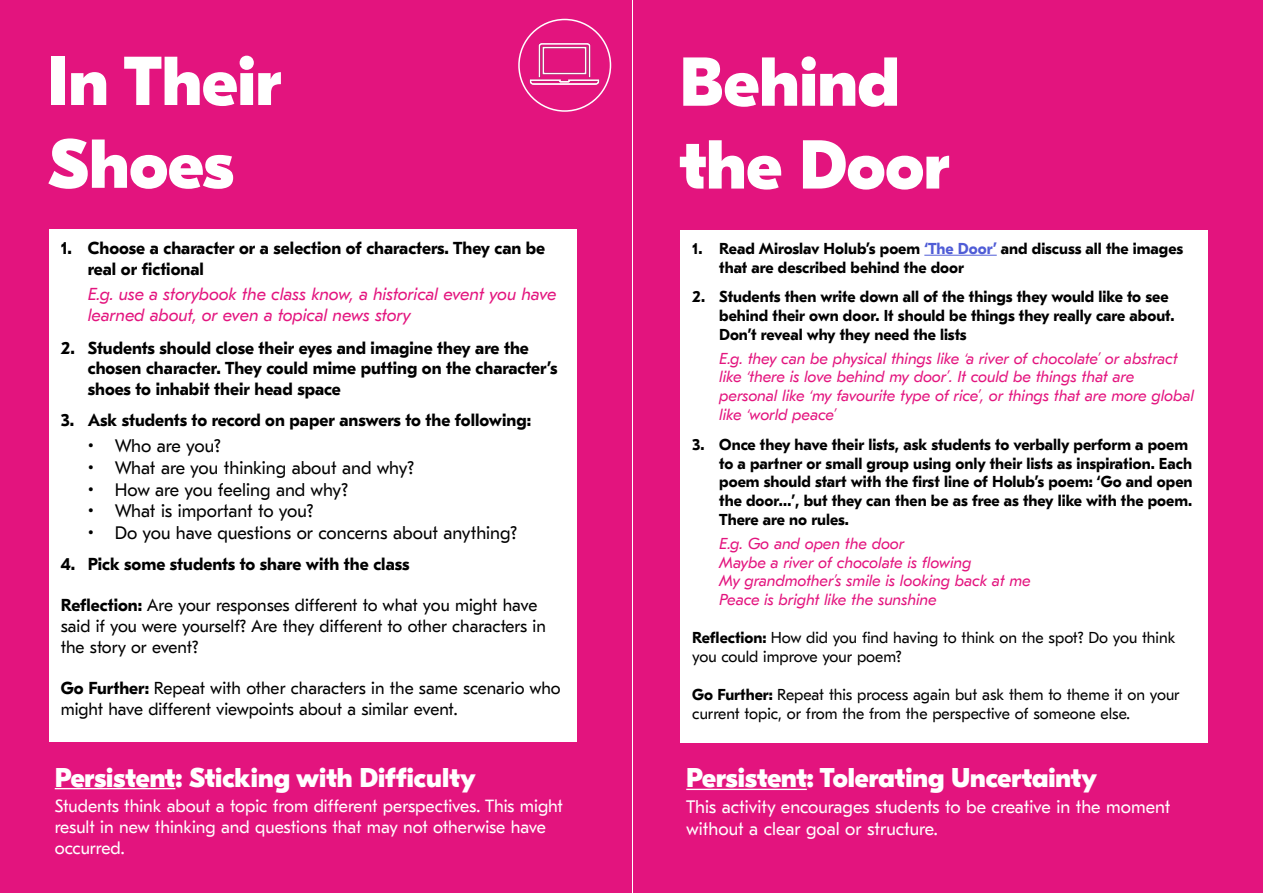
<style>
.page{position:relative;width:1263px;height:893px;background:#fff}
.page>*{position:absolute;margin:0;border:0;box-sizing:border-box;transform-origin:0 0}
.t1{font:800 69px/82.8px "GT Eesti Display";color:#fff}
.t2{font:800 27px "GT Eesti Display";color:#fff}
.t3{font:18px "GT Eesti Text";color:#000}
.t4{font:18px/21.6px "GT Eesti Text";color:#fff}
.t5{font:17.55px/21px "GT Eesti Text";color:#fff}
.t6{font:700 17.25px/20.7px "GT Eesti Text";color:#000}
.t7{font:17.25px/20.7px "GT Eesti Text";color:#000}
.t8{font:italic 17.25px/20.7px "GT Eesti Text";color:#e3147e}
.t9{font:700 15.75px/18.9px "GT Eesti Text";color:#000}
.t10{font:italic 15.75px/18.9px "GT Eesti Text";color:#e3147e}
.t11{font:15.75px/18.9px "GT Eesti Text";color:#000}
.s1{font-weight:700}
.s2{color:#4f5cd6}
</style>
<div class="page">
<div style="left:0;top:0;width:631px;height:893px;background:#e3147e"></div>
<div style="left:49px;top:229px;width:528px;height:513px;background:#fff"></div>
<hr style="left:55px;top:788px;width:120px;height:1px;background:#fff">
<div style="left:633px;top:0;width:630px;height:893px;background:#e3147e"></div>
<div style="left:680px;top:230px;width:528px;height:512px;background:#fff"></div>
<hr style="left:924px;top:255px;width:73px;height:1px;background:#4f5cd6">
<hr style="left:686px;top:789px;width:121px;height:1px;background:#fff">
<img style="left:529px;top:27px;width:71px;height:72px">
<div style="left:518px;top:19px;width:93px;height:93px;border:2px solid #fff;border-radius:50%"></div>
<h1 class="t1" style="left:48px;top:41px;width:235px">In Their<br>Shoes</h1>
<p class="t6" style="left:88px;top:239px;width:459px;text-indent:-27px">1. Choose a character or a selection of characters. They can be real or fictional</p>
<p class="t8" style="left:88px;top:284px;width:470px">E.g. use a storybook the class know, a historical event you have learned about, or even a topical news story</p>
<p class="t6" style="left:88px;top:338px;width:471px;text-indent:-27px">2. Students should close their eyes and imagine they are the chosen character. They could mime putting on the character’s shoes to inhabit their head space</p>
<p class="t6" style="left:61px;top:410px;width:472px">3. Ask students to record on paper answers to the following:</p>
<p class="t3" style="left:88px;top:436px;width:135px">• Who are you?</p>
<p class="t3" style="left:88px;top:458px;width:328px">• What are you thinking about and why?</p>
<p class="t3" style="left:88px;top:479px;width:262px">• How are you feeling and why?</p>
<p class="t3" style="left:88px;top:501px;width:227px">• What is important to you?</p>
<p class="t3" style="left:88px;top:523px;width:431px">• Do you have questions or concerns about anything?</p>
<p class="t6" style="left:61px;top:554px;width:350px">4. Pick some students to share with the class</p>
<p class="t7" style="left:61px;top:595px;width:487px"><span class="s1">Reflection:</span> Are your responses different to what you might have said if you were yourself? Are they different to other characters in the story or event?</p>
<p class="t7" style="left:61px;top:678px;width:501px"><span class="s1">Go Further:</span> Repeat with other characters in the same scenario who might have different viewpoints about a similar event.</p>
<h2 class="t2" style="left:55px;top:762px;width:423px">Persistent: Sticking with Difficulty</h2>
<p class="t5" style="left:55px;top:796px;width:510px">Students think about a topic from different perspectives. This might result in new thinking and questions that may not otherwise have occurred.</p>
<h1 class="t1" style="left:679px;top:42px;width:271px">Behind the Door</h1>
<p class="t9" style="left:719px;top:240px;width:465px;text-indent:-27px">1. Read Miroslav Holub’s poem <span class="s2">‘The Door’</span> and discuss all the images that are described behind the door</p>
<p class="t9" style="left:719px;top:288px;width:457px;text-indent:-27px">2. Students then write down all of the things they would like to see behind their own door. It should be things they really care about.<br>Don’t reveal why they need the lists</p>
<p class="t10" style="left:719px;top:349px;width:476px">E.g. they can be physical things like ‘a river of chocolate’ or abstract like ‘there is love behind my door’. It could be things that are personal like ‘my favourite type of rice’, or things that are more global like ‘world peace’</p>
<p class="t9" style="left:719px;top:435px;width:475px;text-indent:-27px">3. Once they have their lists, ask students to verbally perform a poem to a partner or small group using only their lists as inspiration. Each poem should start with the first line of Holub’s poem: ‘Go and open the door…’, but they can then be as free as they like with the poem.<br>There are no rules.</p>
<p class="t10" style="left:719px;top:534px;width:313px">E.g. Go and open the door<br>Maybe a river of chocolate is flowing<br>My grandmother’s smile is looking back at me Peace is bright like the sunshine</p>
<p class="t11" style="left:692px;top:629px;width:485px"><span class="s1">Reflection:</span> How did you find having to think on the spot? Do you think you could improve your poem?</p>
<p class="t11" style="left:692px;top:685px;width:489px"><span class="s1">Go Further:</span> Repeat this process again but ask them to theme it on your current topic, or from the from the perspective of someone else.</p>
<h2 class="t2" style="left:686px;top:763px;width:412px">Persistent: Tolerating Uncertainty</h2>
<p class="t4" style="left:686px;top:797px;width:486px">This activity encourages students to be creative in the moment without a clear goal or structure.</p>
</div>
